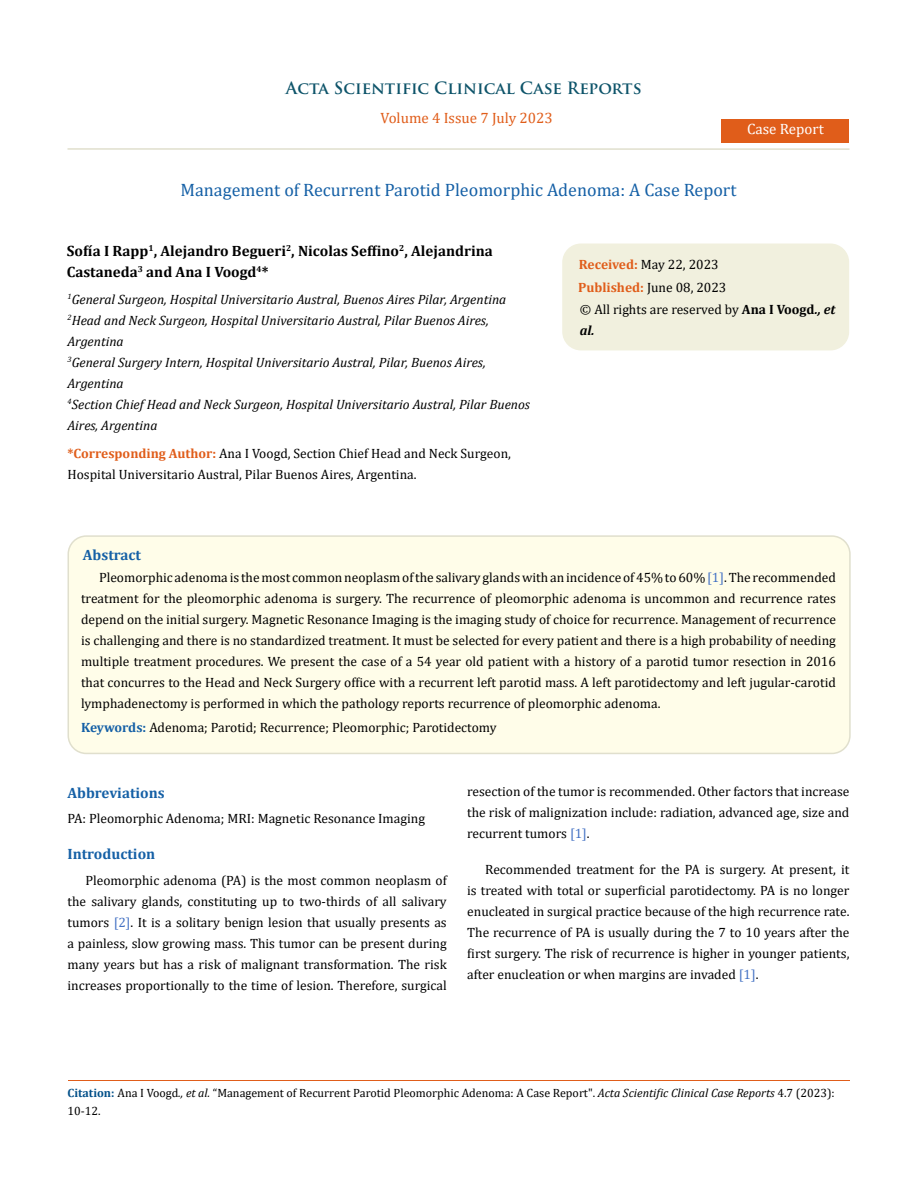
<style>
.page{position:relative;width:917px;height:1188px;background:#fff}
.page>*{position:absolute;margin:0;border:0;box-sizing:border-box;transform-origin:0 0}
.t1{font:18px "Cambria";color:#1560a6}
.t2{font:700 16.5px "Trajan Pro";color:#0e546a}
.t3{font:700 15px/21px "Cambria";color:#000}
.t4{font:700 15px "Cambria";color:#1560a6}
.t5{font:15px "Cambria";color:#e05d1a}
.t6{font:15px "Cambria";color:#fff}
.t7{font:13.5px/21px "Cambria";color:#000;text-align:justify}
.t8{font:italic 13.5px/21px "Cambria";color:#000}
.t9{font:12px/18px "Cambria";color:#000}
.s1{font-weight:700;color:#e05d1a}
.s2{font-weight:700}
.s3{font-weight:700;font-style:italic}
.s4{color:#4472c4}
.s5{font-weight:700;color:#1560a6}
.s6{font-weight:700;color:#035089}
.s7{font-style:italic}
</style>
<div class="page">
<div style="left:721px;top:119px;width:128px;height:23px;background:#e05d1a"></div>
<div style="left:563px;top:244px;width:285px;height:106px;background:#f1f0de;border-radius:18px"></div>
<div style="left:562px;top:244px;width:287px;height:106px;border:2px solid #f1f0de;border-radius:18px"></div>
<div style="left:68px;top:536px;width:781px;height:217px;background:#fffde9;border-radius:18px"></div>
<div style="left:67px;top:535px;width:783px;height:219px;border:2px solid #e0dfcd;border-radius:18px"></div>
<hr style="left:68px;top:1081px;width:781px;height:1px;background:#e05d1a">
<hr style="left:67px;top:148px;width:782px;height:2px;background:#e0dfcd">
<p class="t2" style="left:286px;top:77px;width:357px">Acta Scientific Clinical Case Reports</p>
<p class="t5" style="left:380px;top:109px;width:174px">Volume 4 Issue 7 July 2023</p>
<p class="t6" style="left:747px;top:120px;width:78px">Case Report</p>
<h1 class="t1" style="left:180px;top:180px;width:557px">Management of Recurrent Parotid Pleomorphic Adenoma: A Case Report</h1>
<p class="t3" style="left:67px;top:240px;width:427px">Sofía I Rapp<sup>1</sup>, Alejandro Begueri<sup>2</sup>, Nicolas Seffino<sup>2</sup>, Alejandrina<br>Castaneda<sup>3</sup> and Ana I Voogd<sup>4</sup>*</p>
<p class="t8" style="left:67px;top:288px;width:464px"><sup>1</sup>General Surgeon, Hospital Universitario Austral, Buenos Aires Pilar, Argentina <sup>2</sup>Head and Neck Surgeon, Hospital Universitario Austral, Pilar Buenos Aires, Argentina<br><sup>3</sup>General Surgery Intern, Hospital Universitario Austral, Pilar, Buenos Aires, Argentina<br><sup>4</sup>Section Chief Head and Neck Surgeon, Hospital Universitario Austral, Pilar Buenos Aires, Argentina</p>
<p class="t7" style="left:67px;top:442px;width:445px"><span class="s1">*Corresponding Author:</span> Ana I Voogd, Section Chief Head and Neck Surgeon,<br>Hospital Universitario Austral, Pilar Buenos Aires, Argentina.</p>
<p class="t7" style="left:578px;top:253px;width:150px;line-height:23px"><span class="s1">Received:</span> May 22, 2023<br><span class="s1">Published:</span> June 08, 2023</p>
<p class="t7" style="left:580px;top:298px;width:257px">© All rights are reserved by <span class="s2">Ana I Voogd</span><span class="s3">., et al.</span></p>
<p class="t4" style="left:83px;top:544px;width:60px">Abstract</p>
<p class="t7" style="left:81px;top:567px;width:756px;text-indent:18px">Pleomorphic adenoma is the most common neoplasm of the salivary glands with an incidence of 45% to 60% <span class="s4">[1]</span>. The recommended treatment for the pleomorphic adenoma is surgery. The recurrence of pleomorphic adenoma is uncommon and recurrence rates depend on the initial surgery. Magnetic Resonance Imaging is the imaging study of choice for recurrence. Management of recurrence is challenging and there is no standardized treatment. It must be selected for every patient and there is a high probability of needing multiple treatment procedures. We present the case of a 54 year old patient with a history of a parotid tumor resection in 2016 that concurres to the Head and Neck Surgery office with a recurrent left parotid mass. A left parotidectomy and left jugular-carotid lymphadenectomy is performed in which the pathology reports recurrence of pleomorphic adenoma.</p>
<p class="t7" style="left:81px;top:717px;width:417px"><span class="s5">Keywords:</span> Adenoma; Parotid; Recurrence; Pleomorphic; Parotidectomy</p>
<p class="t4" style="left:67px;top:782px;width:99px">Abbreviations</p>
<p class="t7" style="left:67px;top:808px;width:359px">PA: Pleomorphic Adenoma; MRI: Magnetic Resonance Imaging</p>
<p class="t4" style="left:67px;top:844px;width:89px">Introduction</p>
<p class="t7" style="left:67px;top:870px;width:381px;text-indent:18px">Pleomorphic adenoma (PA) is the most common neoplasm of the salivary glands, constituting up to two-thirds of all salivary tumors <span class="s4">[2]</span>. It is a solitary benign lesion that usually presents as a painless, slow growing mass. This tumor can be present during many years but has a risk of malignant transformation. The risk increases proportionally to the time of lesion. Therefore, surgical</p>
<p class="t7" style="left:467px;top:781px;width:384px">resection of the tumor is recommended. Other factors that increase the risk of malignization include: radiation, advanced age, size and recurrent tumors <span class="s4">[1]</span>.</p>
<p class="t7" style="left:467px;top:859px;width:384px;text-indent:18px">Recommended treatment for the PA is surgery. At present, it is treated with total or superficial parotidectomy. PA is no longer enucleated in surgical practice because of the high recurrence rate.<br>The recurrence of PA is usually during the 7 to 10 years after the first surgery. The risk of recurrence is higher in younger patients, after enucleation or when margins are invaded <span class="s4">[1]</span>.</p>
<p class="t9" style="left:68px;top:1084px;width:768px"><span class="s6">Citation:</span> Ana I Voogd<span class="s7">., et al.</span> “Management of Recurrent Parotid Pleomorphic Adenoma: A Case Report". <span class="s7">Acta Scientific Clinical Case Reports</span> 4.7 (2023):<br>10-12.</p>
</div>
